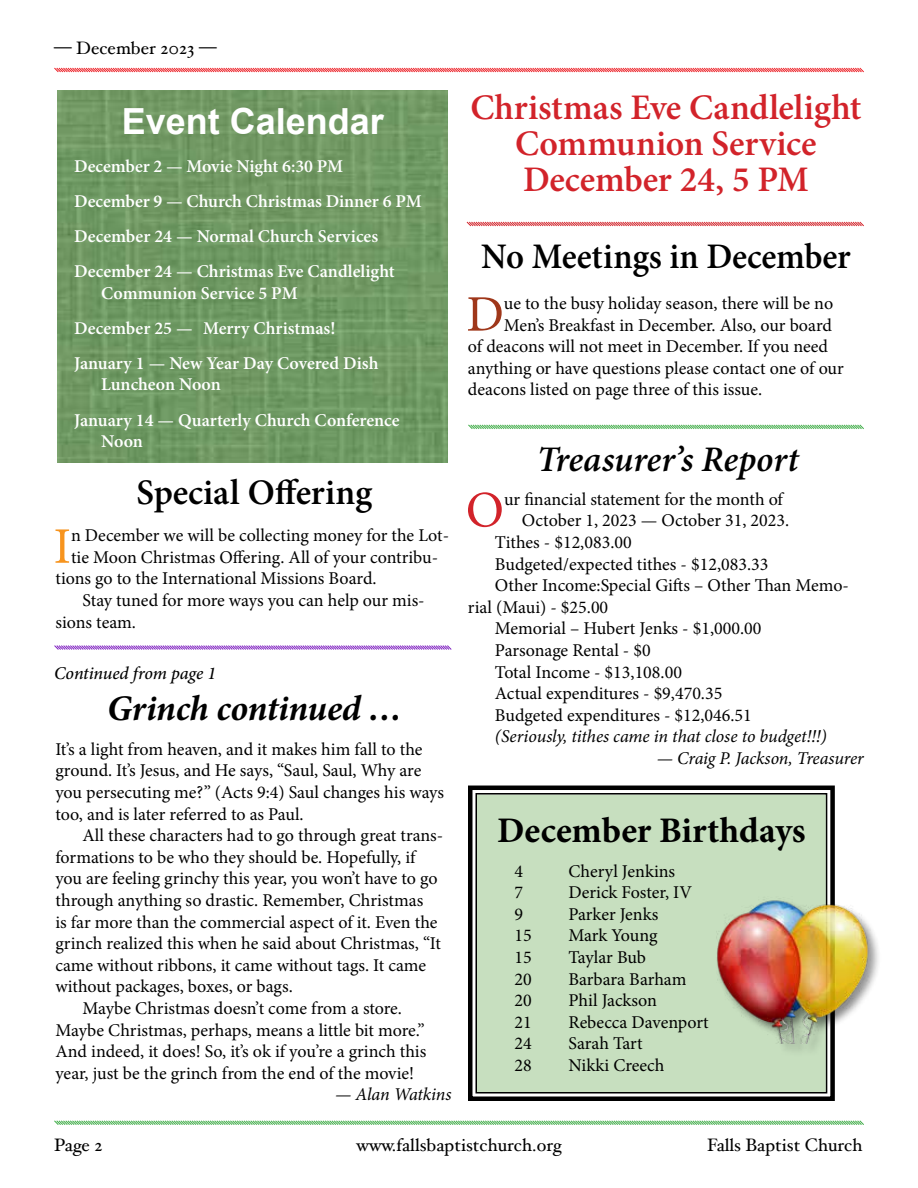
<style>
.page{position:relative;width:918px;height:1188px;background:#fff}
.page>*{position:absolute;margin:0;border:0;box-sizing:border-box;transform-origin:0 0}
.t1{font:51.3px "Minion Pro";color:#d2232a}
.t2{font:51.3px "Minion Pro";color:#f7941e}
.t3{font:51.3px "Minion Pro";color:#9f371a}
.t4{font:600 36px/36px "Minion Pro";letter-spacing:-.005em;color:#d2232a;text-align:center}
.t5{font:600 36px "Minion Pro";letter-spacing:-.005em;color:#000;scale:.96 1}
.t6{font:700 36px "Minion Pro";color:#000}
.t7{font:italic 600 36px "Minion Pro";letter-spacing:-.005em;color:#000}
.t8{font:italic 700 36px "Minion Pro";letter-spacing:-.01em;color:#000}
.t9{font:600 36px "Minion Pro";letter-spacing:-.005em;color:#000}
.t10{font:700 36px "Arial";color:#fff}
.t11{font:18px/21.6px "Minion Pro";color:#000}
.t12{font:600 18px/35.1px "Minion Pro";color:#fff}
.t13{font:italic 18px "Minion Pro";letter-spacing:-.01em;color:#000}
.t14{font:18px "Hoefler Text";color:#000}
.t15{font:italic 500 18px "Minion Pro";letter-spacing:-.01em;color:#000}
</style>
<div class="page">
<svg style="left:54px;top:1120px;width:810px;height:5px;background:#a1d6a5"></svg>
<svg style="left:54px;top:67px;width:810px;height:6px"></svg>
<svg style="left:54px;top:645px;width:398px;height:5px;background:#c093e0"></svg>
<svg style="left:468px;top:424px;width:396px;height:5px;background:#a2d6a6"></svg>
<svg style="left:466px;top:221px;width:398px;height:6px"></svg>
<svg style="left:468px;top:785px;width:367px;height:316px;background:#bdd3b6"></svg>
<div style="left:475px;top:793px;width:352px;height:301px;border:2px solid #000"></div>
<div style="left:716px;top:900px;width:166px;height:157px;background:#000;opacity:.5"></div>
<img style="left:717px;top:897px;width:158px;height:147px">
<img style="left:57px;top:90px;width:391px;height:373px">
<p class="t14" style="left:54px;top:38px;width:164px">— December 2023 —</p>
<h2 class="t10" style="left:122px;top:97px;width:264px">Event Calendar</h2>
<p class="t12" style="left:74px;top:148px;width:349px">December 2 — Movie Night 6:30 PM December 9 — Church Christmas Dinner 6 PM December 24 — Normal Church Services December 24 — Christmas Eve Candlelight</p>
<p class="t12" style="left:74px;top:275px;width:306px;text-indent:27px">Communion Service 5 PM<br>December 25 — Merry Christmas!<br>January 1 — New Year Day Covered Dish</p>
<p class="t12" style="left:74px;top:367px;width:327px;text-indent:27px">Luncheon Noon<br>January 14 — Quarterly Church Conference</p>
<p class="t12" style="left:101px;top:424px;width:43px">Noon</p>
<h2 class="t9" style="left:137px;top:468px;width:237px">Special Offering</h2>
<h1 class="t2" style="left:54px;top:512px;width:19px">I</h1>
<p class="t11" style="left:71px;top:525px;width:380px">n December we will be collecting money for the Lot-</p>
<p class="t11" style="left:71px;top:546px;width:369px">tie Moon Christmas Offering. All of your contribu-</p>
<p class="t11" style="left:56px;top:568px;width:323px">tions go to the International Missions Board.</p>
<p class="t11" style="left:83px;top:589px;width:344px">Stay tuned for more ways you can help our mis-</p>
<p class="t11" style="left:56px;top:611px;width:82px">sions team.</p>
<p class="t15" style="left:54px;top:661px;width:163px">Continued from page 1</p>
<h2 class="t8" style="left:107px;top:683px;width:296px">Grinch continued …</h2>
<p class="t11" style="left:55px;top:738px;width:390px">It’s a light from heaven, and it makes him fall to the ground. It’s Jesus, and He says, “Saul, Saul, Why are you persecuting me?” (Acts 9:4) Saul changes his ways too, and is later referred to as Paul.</p>
<p class="t11" style="left:82px;top:825px;width:362px">All these characters had to go through great trans-</p>
<p class="t11" style="left:55px;top:846px;width:362px">formations to be who they should be. Hopefully, if</p>
<p class="t11" style="left:55px;top:868px;width:384px">you are feeling grinchy this year, you won’t have to go</p>
<p class="t11" style="left:55px;top:889px;width:369px">through anything so drastic. Remember, Christmas</p>
<p class="t11" style="left:55px;top:911px;width:384px">is far more than the commercial aspect of it. Even the</p>
<p class="t11" style="left:55px;top:933px;width:387px">grinch realized this when he said about Christmas, “It</p>
<p class="t11" style="left:55px;top:954px;width:372px">came without ribbons, it came without tags. It came</p>
<p class="t11" style="left:55px;top:976px;width:239px">without packages, boxes, or bags.</p>
<p class="t11" style="left:82px;top:997px;width:321px">Maybe Christmas doesn’t come from a store.</p>
<p class="t11" style="left:55px;top:1019px;width:371px">Maybe Christmas, perhaps, means a little bit more.”</p>
<p class="t11" style="left:55px;top:1041px;width:372px">And indeed, it does! So, it’s ok if you’re a grinch this</p>
<p class="t11" style="left:55px;top:1062px;width:360px">year, just be the grinch from the end of the movie!</p>
<p class="t13" style="left:335px;top:1082px;width:118px">— Alan Watkins</p>
<h2 class="t4" style="left:470px;top:89px;width:393px">Christmas Eve Candlelight<br>Communion Service<br>December 24, 5 PM</h2>
<h2 class="t5" style="left:481px;top:232px;width:386px">No Meetings in December</h2>
<h1 class="t3" style="left:466px;top:280px;width:39px">D</h1>
<p class="t11" style="left:504px;top:293px;width:331px">ue to the busy holiday season, there will be no</p>
<p class="t11" style="left:504px;top:314px;width:329px">Men’s Breakfast in December. Also, our board</p>
<p class="t11" style="left:468px;top:336px;width:362px">of deacons will not meet in December. If you need</p>
<p class="t11" style="left:468px;top:357px;width:377px">anything or have questions please contact one of our</p>
<p class="t11" style="left:468px;top:379px;width:296px">deacons listed on page three of this issue.</p>
<h2 class="t7" style="left:537px;top:435px;width:264px">Treasurer’s Report</h2>
<h1 class="t1" style="left:466px;top:476px;width:40px">O</h1>
<p class="t11" style="left:504px;top:488px;width:280px">ur financial statement for the month of</p>
<p class="t11" style="left:522px;top:510px;width:269px">October 1, 2023 — October 31, 2023.</p>
<p class="t11" style="left:495px;top:532px;width:138px">Tithes - $12,083.00</p>
<p class="t11" style="left:495px;top:553px;width:275px">Budgeted/expected tithes - $12,083.33</p>
<p class="t11" style="left:495px;top:575px;width:356px">Other Income:Special Gifts – Other Than Memo-</p>
<p class="t11" style="left:468px;top:596px;width:142px">rial (Maui) - $25.00</p>
<p class="t11" style="left:495px;top:618px;width:268px">Memorial – Hubert Jenks - $1,000.00</p>
<p class="t11" style="left:495px;top:640px;width:157px">Parsonage Rental - $0</p>
<p class="t11" style="left:495px;top:661px;width:188px">Total Income - $13,108.00</p>
<p class="t11" style="left:495px;top:683px;width:229px">Actual expenditures - $9,470.35</p>
<p class="t11" style="left:495px;top:704px;width:258px">Budgeted expenditures - $12,046.51</p>
<p class="t13" style="left:495px;top:724px;width:333px">(Seriously, tithes came in that close to budget!!!)</p>
<p class="t13" style="left:657px;top:746px;width:209px">— Craig P. Jackson, Treasurer</p>
<h2 class="t6" style="left:497px;top:805px;width:310px">December Birthdays</h2>
<p class="t11" style="left:514px;top:860px;width:10px">4</p>
<p class="t11" style="left:568px;top:860px;width:108px">Cheryl Jenkins</p>
<p class="t11" style="left:514px;top:882px;width:10px">7</p>
<p class="t11" style="left:568px;top:882px;width:125px">Derick Foster, IV</p>
<p class="t11" style="left:514px;top:903px;width:10px">9</p>
<p class="t11" style="left:568px;top:903px;width:91px">Parker Jenks</p>
<p class="t11" style="left:514px;top:925px;width:19px">15</p>
<p class="t11" style="left:568px;top:925px;width:90px">Mark Young</p>
<p class="t11" style="left:514px;top:947px;width:19px">15</p>
<p class="t11" style="left:568px;top:947px;width:79px">Taylar Bub</p>
<p class="t11" style="left:514px;top:968px;width:19px">20</p>
<p class="t11" style="left:568px;top:968px;width:119px">Barbara Barham</p>
<p class="t11" style="left:514px;top:990px;width:19px">20</p>
<p class="t11" style="left:568px;top:990px;width:90px">Phil Jackson</p>
<p class="t11" style="left:514px;top:1011px;width:19px">21</p>
<p class="t11" style="left:568px;top:1011px;width:142px">Rebecca Davenport</p>
<p class="t11" style="left:514px;top:1033px;width:19px">24</p>
<p class="t11" style="left:568px;top:1033px;width:76px">Sarah Tart</p>
<p class="t11" style="left:514px;top:1055px;width:19px">28</p>
<p class="t11" style="left:568px;top:1055px;width:97px">Nikki Creech</p>
<p class="t14" style="left:54px;top:1134px;width:50px">Page 2</p>
<p class="t14" style="left:356px;top:1134px;width:207px">www.fallsbaptistchurch.org</p>
<p class="t14" style="left:707px;top:1134px;width:157px">Falls Baptist Church</p>
</div>
